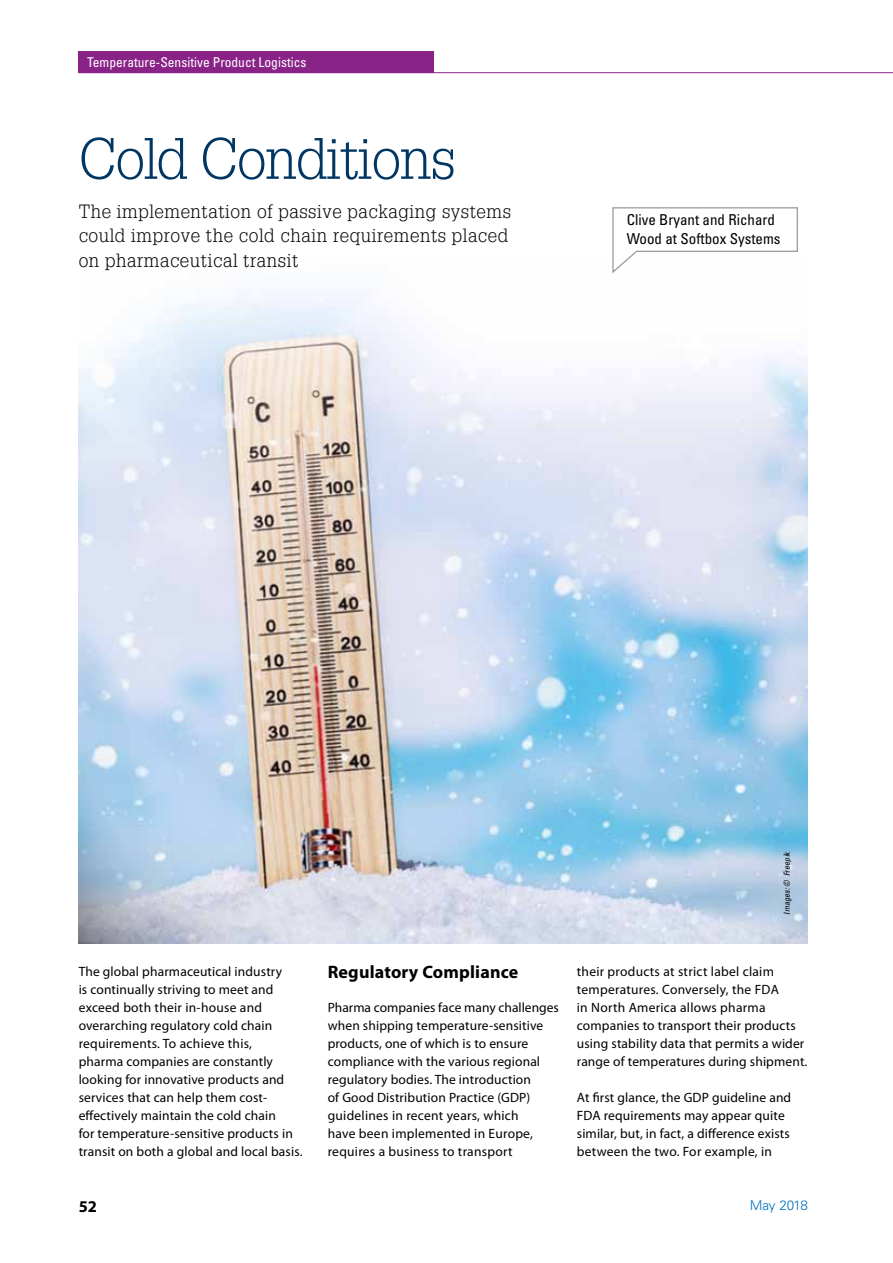
<style>
.page{position:relative;width:893px;height:1263px;background:#fff}
.page>*{position:absolute;margin:0;border:0;box-sizing:border-box;transform-origin:0 0}
.t1{font:300 57px "Glypha";letter-spacing:-.02em;color:#003663}
.t2{font:300 18.75px/24.8px "Glypha";letter-spacing:.03em;color:#000}
.t3{font:700 18px "Myriad Pro";letter-spacing:.01em;color:#000}
.t4{font:700 16.5px "Myriad Pro";color:#000}
.t5{font:condensed 15px/19.5px "Univers";color:#000}
.t6{font:13.5px/18px "Myriad Pro";letter-spacing:.01em;color:#000}
.t7{font:condensed 13.5px "Univers";color:#fff}
.t8{font:300 13.5px "Univers LT";letter-spacing:-.02em;color:#0072bc}
.t9{font:italic condensed 8.25px "Univers";color:#000}
</style>
<div class="page">
<img style="left:79px;top:290px;width:729px;height:653px">
<svg style="left:612px;top:207px;width:186px;height:67px"></svg>
<div style="left:79px;top:51px;width:355px;height:21px;background:#8a2388"></div>
<hr style="left:79px;top:72px;width:814px;height:1px;background:#8a2388">
<p class="t7" style="left:87px;top:54px;width:221px">Temperature-Sensitive Product Logistics</p>
<h1 class="t1" style="left:79px;top:126px;width:379px">Cold Conditions</h1>
<h2 class="t2" style="left:79px;top:199px;width:434px">The implementation of passive packaging systems could improve the cold chain requirements placed on pharmaceutical transit</h2>
<p class="t5" style="left:627px;top:209px;width:155px">Clive Bryant and Richard<br>Wood at Softbox Systems</p>
<p class="t9" style="left:782px;top:914px;width:66px;rotate:-90deg">Images:© Freepik</p>
<p class="t6" style="left:79px;top:963px;width:225px">The global pharmaceutical industry<br>is continually striving to meet and exceed both their in-house and overarching regulatory cold chain requirements. To achieve this,<br>pharma companies are constantly looking for innovative products and services that can help them cost&shy;effectively maintain the cold chain<br>for temperature-sensitive products in transit on both a global and local basis.</p>
<h3 class="t3" style="left:328px;top:962px;width:192px">Regulatory Compliance</h3>
<p class="t6" style="left:328px;top:999px;width:233px">Pharma companies face many challenges when shipping temperature-sensitive products, one of which is to ensure compliance with the various regional regulatory bodies. The introduction<br>of Good Distribution Practice (GDP) guidelines in recent years, which<br>have been implemented in Europe, requires a business to transport</p>
<p class="t6" style="left:577px;top:963px;width:232px">their products at strict label claim temperatures. Conversely, the FDA<br>in North America allows pharma companies to transport their products using stability data that permits a wider range of temperatures during shipment.</p>
<p class="t6" style="left:577px;top:1089px;width:216px">At first glance, the GDP guideline and FDA requirements may appear quite similar, but, in fact, a difference exists between the two. For example, in</p>
<p class="t4" style="left:79px;top:1197px;width:20px">52</p>
<p class="t8" style="left:750px;top:1197px;width:60px">May 2018</p>
</div>
